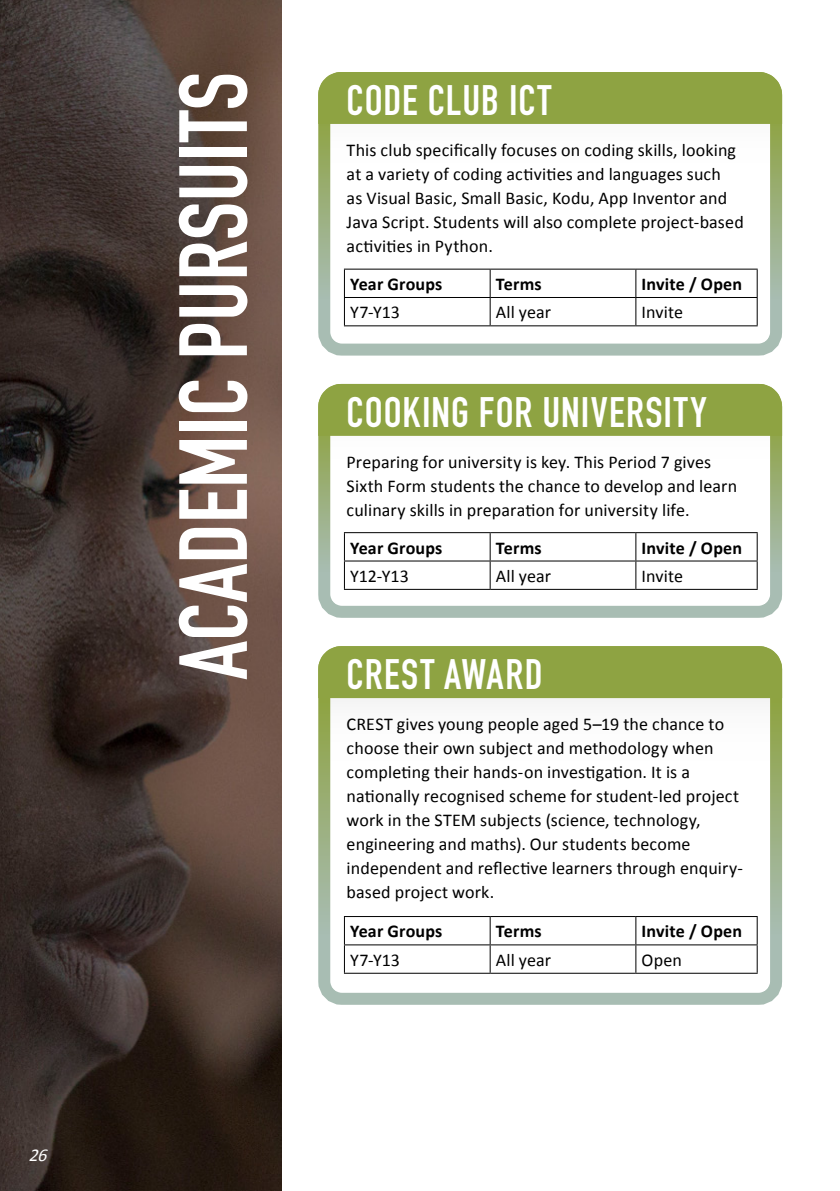
<style>
.page{position:relative;width:840px;height:1191px;background:#fff}
.page>*{position:absolute;margin:0;border:0;box-sizing:border-box;transform-origin:0 0}
.t1{font:700 94.8px "DIN Condensed";color:#fff}
.t2{font:700 42px "DIN Condensed";letter-spacing:.025em;color:#fff}
.t3{font:18px/24px "Calibri";letter-spacing:.005em;color:#000}
.t4{font:700 18px "Calibri";letter-spacing:.01em;color:#000}
.t5{font:italic 18px "Calibri";color:#fff}
</style>
<div class="page">
<img style="left:0;top:0;width:281px;height:1191px">
<svg style="left:331px;top:698px;width:437px;height:293px"></svg>
<div style="left:318px;top:646px;width:463px;height:358px;border:12px solid #fff;border-radius:17px"></div>
<div style="left:318px;top:646px;width:463px;height:52px;background:#8ea342"></div>
<hr style="left:344px;top:916px;width:146px;height:1px;background:#000">
<hr style="left:490px;top:916px;width:145px;height:1px;background:#000">
<hr style="left:635px;top:916px;width:122px;height:1px;background:#000">
<hr style="left:344px;top:944px;width:146px;height:1px;background:#000">
<svg style="left:344px;top:917px;width:1px;height:55px"></svg>
<hr style="left:490px;top:944px;width:145px;height:1px;background:#000">
<svg style="left:489px;top:917px;width:1px;height:55px"></svg>
<hr style="left:635px;top:944px;width:122px;height:1px;background:#000">
<svg style="left:635px;top:917px;width:1px;height:55px"></svg>
<svg style="left:756px;top:917px;width:1px;height:55px"></svg>
<hr style="left:344px;top:972px;width:146px;height:1px;background:#000">
<hr style="left:490px;top:972px;width:145px;height:1px;background:#000">
<hr style="left:635px;top:972px;width:122px;height:1px;background:#000">
<svg style="left:331px;top:268px;width:437px;height:74px"></svg>
<div style="left:318px;top:72px;width:463px;height:283px;border:12px solid #fff;border-radius:17px"></div>
<div style="left:318px;top:72px;width:463px;height:52px;background:#8ea342"></div>
<hr style="left:344px;top:269px;width:146px;height:1px;background:#000">
<hr style="left:490px;top:269px;width:145px;height:1px;background:#000">
<hr style="left:635px;top:269px;width:122px;height:1px;background:#000">
<hr style="left:344px;top:297px;width:146px;height:1px;background:#000">
<svg style="left:344px;top:270px;width:1px;height:55px"></svg>
<hr style="left:490px;top:297px;width:145px;height:1px;background:#000">
<svg style="left:489px;top:270px;width:1px;height:55px"></svg>
<hr style="left:635px;top:297px;width:122px;height:1px;background:#000">
<svg style="left:635px;top:270px;width:1px;height:55px"></svg>
<svg style="left:756px;top:270px;width:1px;height:55px"></svg>
<hr style="left:344px;top:325px;width:146px;height:1px;background:#000">
<hr style="left:490px;top:325px;width:145px;height:1px;background:#000">
<hr style="left:635px;top:325px;width:122px;height:1px;background:#000">
<svg style="left:331px;top:532px;width:437px;height:73px"></svg>
<div style="left:318px;top:384px;width:463px;height:234px;border:12px solid #fff;border-radius:17px"></div>
<div style="left:318px;top:384px;width:463px;height:52px;background:#8ea342"></div>
<hr style="left:344px;top:532px;width:146px;height:1px;background:#000">
<hr style="left:490px;top:532px;width:145px;height:1px;background:#000">
<hr style="left:635px;top:532px;width:122px;height:1px;background:#000">
<hr style="left:344px;top:560px;width:146px;height:1px;background:#000">
<svg style="left:344px;top:533px;width:1px;height:56px"></svg>
<hr style="left:490px;top:560px;width:145px;height:1px;background:#000">
<svg style="left:489px;top:533px;width:1px;height:56px"></svg>
<hr style="left:635px;top:560px;width:122px;height:1px;background:#000">
<svg style="left:635px;top:533px;width:1px;height:56px"></svg>
<svg style="left:756px;top:533px;width:1px;height:56px"></svg>
<hr style="left:344px;top:589px;width:146px;height:1px;background:#000">
<hr style="left:490px;top:589px;width:145px;height:1px;background:#000">
<hr style="left:635px;top:589px;width:122px;height:1px;background:#000">
<p class="t5" style="left:28px;top:1144px;width:25px">26</p>
<h1 class="t1" style="left:150px;top:679px;width:609px;rotate:-90deg">ACADEMIC PURSUITS</h1>
<h2 class="t2" style="left:346px;top:72px;width:206px">CODE CLUB ICT</h2>
<p class="t3" style="left:346px;top:137px;width:398px">This club specifically focuses on coding skills, looking at a variety of coding activities and languages such<br>as Visual Basic, Small Basic, Kodu, App Inventor and Java Script. Students will also complete project-based activities in Python.</p>
<p class="t4" style="left:350px;top:271px;width:94px">Year Groups</p>
<p class="t4" style="left:495px;top:271px;width:47px">Terms</p>
<p class="t4" style="left:641px;top:271px;width:102px">Invite / Open</p>
<p class="t3" style="left:350px;top:299px;width:51px">Y7-Y13</p>
<p class="t3" style="left:495px;top:299px;width:57px">All year</p>
<p class="t3" style="left:641px;top:299px;width:43px">Invite</p>
<h2 class="t2" style="left:346px;top:384px;width:361px">COOKING FOR UNIVERSITY</h2>
<p class="t3" style="left:346px;top:449px;width:392px">Preparing for university is key. This Period 7 gives<br>Sixth Form students the chance to develop and learn culinary skills in preparation for university life.</p>
<p class="t4" style="left:350px;top:535px;width:94px">Year Groups</p>
<p class="t4" style="left:495px;top:535px;width:47px">Terms</p>
<p class="t4" style="left:641px;top:535px;width:102px">Invite / Open</p>
<p class="t3" style="left:350px;top:563px;width:60px">Y12-Y13</p>
<p class="t3" style="left:495px;top:563px;width:57px">All year</p>
<p class="t3" style="left:641px;top:563px;width:43px">Invite</p>
<h2 class="t2" style="left:346px;top:646px;width:197px">CREST AWARD</h2>
<p class="t3" style="left:346px;top:711px;width:397px">CREST gives young people aged 5–19 the chance to choose their own subject and methodology when completing their hands-on investigation. It is a nationally recognised scheme for student-led project work in the STEM subjects (science, technology, engineering and maths). Our students become independent and reflective learners through enquiry&shy;based project work.</p>
<p class="t4" style="left:350px;top:918px;width:94px">Year Groups</p>
<p class="t4" style="left:495px;top:918px;width:47px">Terms</p>
<p class="t4" style="left:641px;top:918px;width:102px">Invite / Open</p>
<p class="t3" style="left:350px;top:947px;width:51px">Y7-Y13</p>
<p class="t3" style="left:495px;top:947px;width:57px">All year</p>
<p class="t3" style="left:641px;top:947px;width:42px">Open</p>
</div>
